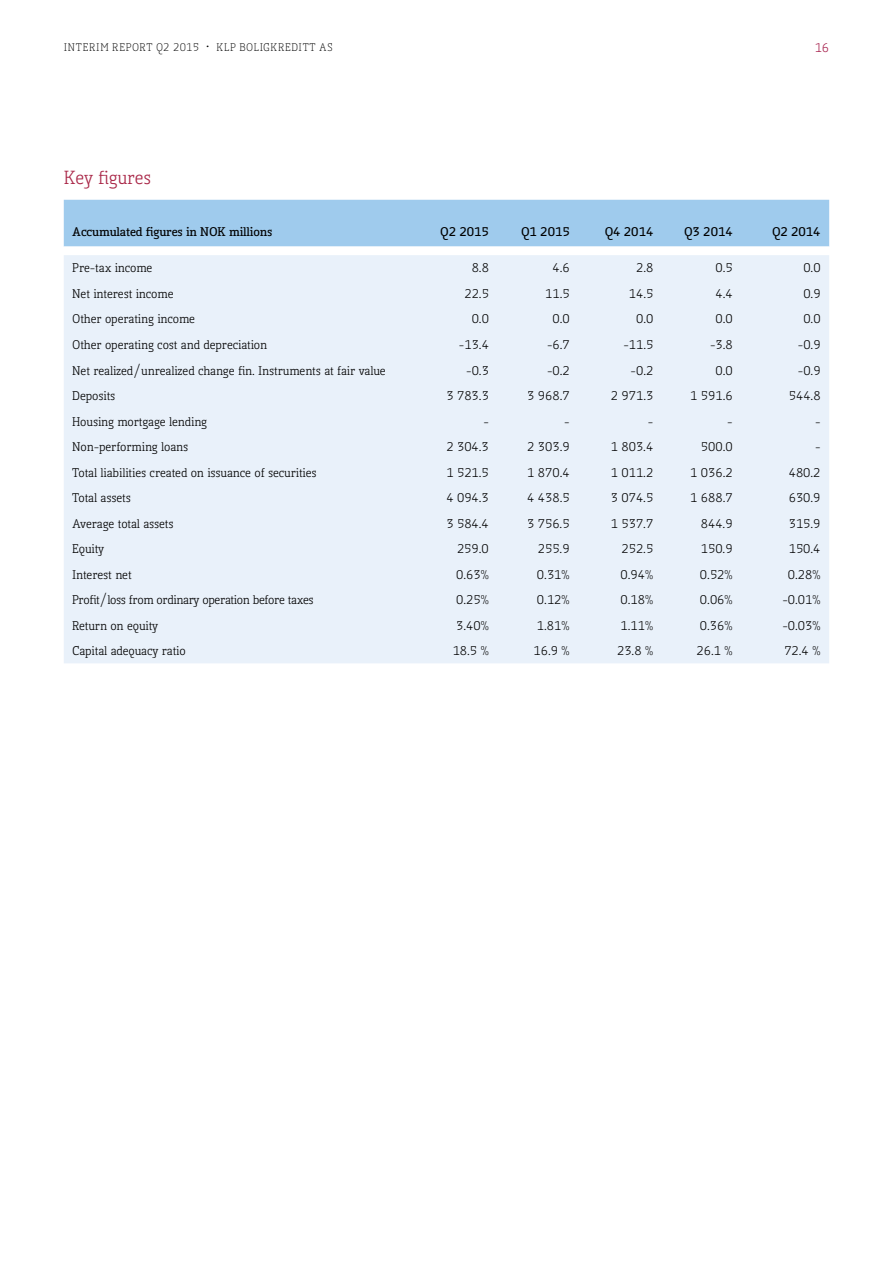
<style>
.page{position:relative;width:893px;height:1263px;background:#fff}
.page>*{position:absolute;margin:0;border:0;box-sizing:border-box;transform-origin:0 0}
.t1{font:18px "Kofi Pure Serif";color:#a92647}
.t2{font:12px "Kofi Pure Serif";color:#000}
.t3{font:700 12px "Kofi Pure Serif";color:#000}
.t4{font:12px "Kofi Pure Serif";letter-spacing:-.02em;color:#000}
.t5{font:12px "Kofi Pure Serif";color:#a7214d}
.t6{font:300 10.5px "Kofi Pure Serif";letter-spacing:.065em;color:#000}
</style>
<div class="page">
<div style="left:64px;top:200px;width:765px;height:47px;background:#9fcbed"></div>
<div style="left:64px;top:255px;width:765px;height:408px;background:#e9f1fa"></div>
<p class="t6" style="left:64px;top:40px;width:271px">INTERIM REPORT Q2 2015 • KLP BOLIGKREDITT AS</p>
<p class="t5" style="left:815px;top:40px;width:16px">16</p>
<h1 class="t1" style="left:64px;top:166px;width:89px">Key figures</h1>
<p class="t3" style="left:72px;top:223px;width:201px">Accumulated figures in NOK millions</p>
<p class="t3" style="left:440px;top:223px;width:50px">Q2 2015</p>
<p class="t3" style="left:521px;top:223px;width:50px">Q1 2015</p>
<p class="t3" style="left:605px;top:223px;width:50px">Q4 2014</p>
<p class="t3" style="left:684px;top:223px;width:50px">Q3 2014</p>
<p class="t3" style="left:772px;top:223px;width:50px">Q2 2014</p>
<p class="t2" style="left:72px;top:260px;width:82px">Pre-tax income</p>
<p class="t2" style="left:472px;top:260px;width:19px">8.8</p>
<p class="t2" style="left:552px;top:260px;width:19px">4.6</p>
<p class="t2" style="left:636px;top:260px;width:19px">2.8</p>
<p class="t2" style="left:715px;top:260px;width:19px">0.5</p>
<p class="t2" style="left:803px;top:260px;width:19px">0.0</p>
<p class="t2" style="left:72px;top:286px;width:103px">Net interest income</p>
<p class="t2" style="left:464px;top:286px;width:26px">22.5</p>
<p class="t2" style="left:545px;top:286px;width:26px">11.5</p>
<p class="t2" style="left:629px;top:286px;width:26px">14.5</p>
<p class="t2" style="left:715px;top:286px;width:19px">4.4</p>
<p class="t2" style="left:803px;top:286px;width:19px">0.9</p>
<p class="t2" style="left:72px;top:311px;width:124px">Other operating income</p>
<p class="t2" style="left:472px;top:311px;width:19px">0.0</p>
<p class="t2" style="left:552px;top:311px;width:19px">0.0</p>
<p class="t2" style="left:636px;top:311px;width:19px">0.0</p>
<p class="t2" style="left:715px;top:311px;width:19px">0.0</p>
<p class="t2" style="left:803px;top:311px;width:19px">0.0</p>
<p class="t2" style="left:72px;top:337px;width:196px">Other operating cost and depreciation</p>
<p class="t2" style="left:459px;top:337px;width:31px">-13.4</p>
<p class="t2" style="left:547px;top:337px;width:24px">-6.7</p>
<p class="t2" style="left:623px;top:337px;width:31px">-11.5</p>
<p class="t2" style="left:710px;top:337px;width:24px">-3.8</p>
<p class="t2" style="left:798px;top:337px;width:24px">-0.9</p>
<p class="t2" style="left:72px;top:363px;width:315px">Net realized/unrealized change fin. Instruments at fair value</p>
<p class="t2" style="left:466px;top:363px;width:24px">-0.3</p>
<p class="t2" style="left:547px;top:363px;width:24px">-0.2</p>
<p class="t2" style="left:631px;top:363px;width:24px">-0.2</p>
<p class="t2" style="left:715px;top:363px;width:19px">0.0</p>
<p class="t2" style="left:798px;top:363px;width:24px">-0.9</p>
<p class="t2" style="left:72px;top:388px;width:45px">Deposits</p>
<p class="t2" style="left:446px;top:388px;width:44px">3 783.3</p>
<p class="t2" style="left:527px;top:388px;width:44px">3 968.7</p>
<p class="t2" style="left:611px;top:388px;width:44px">2 971.3</p>
<p class="t2" style="left:690px;top:388px;width:44px">1 591.6</p>
<p class="t2" style="left:789px;top:388px;width:33px">544.8</p>
<p class="t2" style="left:72px;top:414px;width:136px">Housing mortgage lending</p>
<p class="t2" style="left:483px;top:414px;width:7px">-</p>
<p class="t2" style="left:564px;top:414px;width:7px">-</p>
<p class="t2" style="left:648px;top:414px;width:7px">-</p>
<p class="t2" style="left:727px;top:414px;width:7px">-</p>
<p class="t2" style="left:815px;top:414px;width:7px">-</p>
<p class="t2" style="left:72px;top:439px;width:118px">Non-performing loans</p>
<p class="t2" style="left:446px;top:439px;width:44px">2 304.3</p>
<p class="t2" style="left:527px;top:439px;width:44px">2 303.9</p>
<p class="t2" style="left:611px;top:439px;width:44px">1 803.4</p>
<p class="t2" style="left:701px;top:439px;width:33px">500.0</p>
<p class="t2" style="left:815px;top:439px;width:7px">-</p>
<p class="t2" style="left:72px;top:465px;width:246px">Total liabilities created on issuance of securities</p>
<p class="t2" style="left:446px;top:465px;width:44px">1 521.5</p>
<p class="t2" style="left:527px;top:465px;width:44px">1 870.4</p>
<p class="t2" style="left:611px;top:465px;width:44px">1 011.2</p>
<p class="t2" style="left:690px;top:465px;width:44px">1 036.2</p>
<p class="t2" style="left:789px;top:465px;width:33px">480.2</p>
<p class="t2" style="left:72px;top:490px;width:60px">Total assets</p>
<p class="t2" style="left:446px;top:490px;width:44px">4 094.3</p>
<p class="t2" style="left:527px;top:490px;width:44px">4 438.5</p>
<p class="t2" style="left:611px;top:490px;width:44px">3 074.5</p>
<p class="t2" style="left:690px;top:490px;width:44px">1 688.7</p>
<p class="t2" style="left:789px;top:490px;width:33px">630.9</p>
<p class="t2" style="left:72px;top:516px;width:103px">Average total assets</p>
<p class="t2" style="left:446px;top:516px;width:44px">3 584.4</p>
<p class="t2" style="left:527px;top:516px;width:44px">3 756.5</p>
<p class="t2" style="left:611px;top:516px;width:44px">1 537.7</p>
<p class="t2" style="left:701px;top:516px;width:33px">844.9</p>
<p class="t2" style="left:789px;top:516px;width:33px">315.9</p>
<p class="t2" style="left:72px;top:541px;width:34px">Equity</p>
<p class="t2" style="left:457px;top:541px;width:33px">259.0</p>
<p class="t2" style="left:538px;top:541px;width:33px">255.9</p>
<p class="t2" style="left:621px;top:541px;width:33px">252.5</p>
<p class="t2" style="left:701px;top:541px;width:33px">150.9</p>
<p class="t2" style="left:789px;top:541px;width:33px">150.4</p>
<p class="t2" style="left:72px;top:567px;width:61px">Interest net</p>
<p class="t2" style="left:456px;top:567px;width:34px">0.63%</p>
<p class="t2" style="left:537px;top:567px;width:34px">0.31%</p>
<p class="t2" style="left:621px;top:567px;width:34px">0.94%</p>
<p class="t2" style="left:700px;top:567px;width:34px">0.52%</p>
<p class="t2" style="left:788px;top:567px;width:34px">0.28%</p>
<p class="t4" style="left:72px;top:592px;width:243px">Profit/loss from ordinary operation before taxes</p>
<p class="t2" style="left:456px;top:592px;width:34px">0.25%</p>
<p class="t2" style="left:537px;top:592px;width:34px">0.12%</p>
<p class="t2" style="left:621px;top:592px;width:34px">0.18%</p>
<p class="t2" style="left:700px;top:592px;width:34px">0.06%</p>
<p class="t2" style="left:782px;top:592px;width:40px">-0.01%</p>
<p class="t2" style="left:72px;top:618px;width:88px">Return on equity</p>
<p class="t2" style="left:456px;top:618px;width:34px">3.40%</p>
<p class="t2" style="left:537px;top:618px;width:34px">1.81%</p>
<p class="t2" style="left:621px;top:618px;width:34px">1.11%</p>
<p class="t2" style="left:700px;top:618px;width:34px">0.36%</p>
<p class="t2" style="left:782px;top:618px;width:40px">-0.03%</p>
<p class="t2" style="left:72px;top:643px;width:115px">Capital adequacy ratio</p>
<p class="t2" style="left:453px;top:643px;width:38px">18.5 %</p>
<p class="t2" style="left:533px;top:643px;width:38px">16.9 %</p>
<p class="t2" style="left:617px;top:643px;width:38px">23.8 %</p>
<p class="t2" style="left:696px;top:643px;width:38px">26.1 %</p>
<p class="t2" style="left:784px;top:643px;width:38px">72.4 %</p>
</div>
